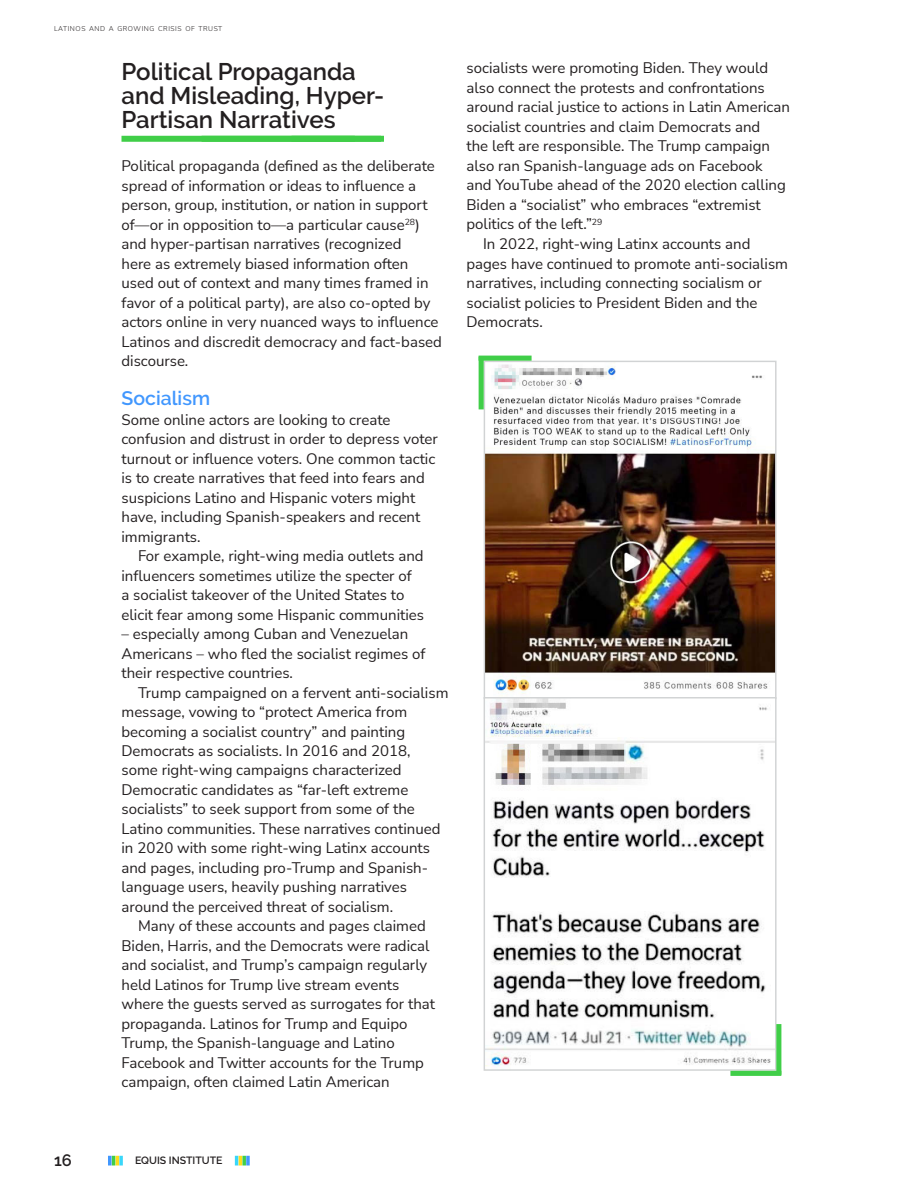
<style>
.page{position:relative;width:918px;height:1188px;background:#fff}
.page>*{position:absolute;margin:0;border:0;box-sizing:border-box;transform-origin:0 0}
.t1{font:600 24px/24px "Raleway";color:#231f20}
.t2{font:600 19.5px "Raleway";color:#4197fe}
.t3{font:600 16.5px "Raleway";color:#231f20}
.t4{font:15px/19.5px "Nunito Sans";color:#231f20}
.t5{font:600 10.5px "Raleway";color:#231f20}
.t6{font:300 6.9px "Nunito Sans";letter-spacing:.085em;color:#231f20}
</style>
<div class="page">
<svg style="left:119px;top:1156px;width:4px;height:10px"></svg>
<svg style="left:112px;top:1156px;width:7px;height:10px"></svg>
<svg style="left:108px;top:1156px;width:4px;height:10px"></svg>
<svg style="left:235px;top:1156px;width:7px;height:10px"></svg>
<svg style="left:242px;top:1156px;width:4px;height:10px"></svg>
<svg style="left:246px;top:1156px;width:4px;height:10px"></svg>
<div style="left:122px;top:136px;width:233px;height:6px;background:#40ce48"></div>
<div style="left:292px;top:136px;width:92px;height:6px;background:#40ce48"></div>
<img style="left:486px;top:364px;width:289px;height:703px">
<div style="left:484px;top:697px;width:293px;height:374px;border:1px solid #d1d3d4"></div>
<div style="left:730px;top:1071px;width:51px;height:5px;background:#40ce48"></div>
<div style="left:776px;top:1024px;width:5px;height:51px;background:#40ce48"></div>
<div style="left:479px;top:356px;width:53px;height:5px;background:#40ce48"></div>
<div style="left:479px;top:357px;width:5px;height:52px;background:#40ce48"></div>
<p class="t6" style="left:54px;top:24px;width:170px">LATINOS AND A GROWING CRISIS OF TRUST</p>
<h1 class="t1" style="left:122px;top:59px;width:264px">Political Propaganda and Misleading, Hyper-<br>Partisan Narratives</h1>
<p class="t4" style="left:122px;top:155px;width:322px">Political propaganda (defined as the deliberate spread of information or ideas to influence a person, group, institution, or nation in support of—or in opposition to—a particular cause<sup>28</sup>) and hyper-partisan narratives (recognized<br>here as extremely biased information often used out of context and many times framed in favor of a political party), are also co-opted by actors online in very nuanced ways to influence Latinos and discredit democracy and fact-based discourse.</p>
<h2 class="t2" style="left:122px;top:387px;width:90px">Socialism</h2>
<p class="t4" style="left:122px;top:409px;width:318px">Some online actors are looking to create confusion and distrust in order to depress voter turnout or influence voters. One common tactic is to create narratives that feed into fears and suspicions Latino and Hispanic voters might have, including Spanish-speakers and recent immigrants.</p>
<p class="t4" style="left:122px;top:545px;width:304px;text-indent:16px">For example, right-wing media outlets and influencers sometimes utilize the specter of<br>a socialist takeover of the United States to elicit fear among some Hispanic communities</p>
<p class="t4" style="left:122px;top:623px;width:306px">– especially among Cuban and Venezuelan<br>Americans – who fled the socialist regimes of their respective countries.</p>
<p class="t4" style="left:138px;top:682px;width:312px">Trump campaigned on a fervent anti-socialism</p>
<p class="t4" style="left:122px;top:701px;width:287px">message, vowing to “protect America from</p>
<p class="t4" style="left:122px;top:721px;width:285px">becoming a socialist country” and painting</p>
<p class="t4" style="left:122px;top:740px;width:291px">Democrats as socialists. In 2016 and 2018,</p>
<p class="t4" style="left:122px;top:760px;width:282px">some right-wing campaigns characterized</p>
<p class="t4" style="left:122px;top:779px;width:288px">Democratic candidates as “far-left extreme</p>
<p class="t4" style="left:122px;top:799px;width:295px">socialists” to seek support from some of the</p>
<p class="t4" style="left:122px;top:818px;width:321px">Latino communities. These narratives continued</p>
<p class="t4" style="left:122px;top:838px;width:310px">in 2020 with some right-wing Latinx accounts</p>
<p class="t4" style="left:122px;top:857px;width:308px">and pages, including pro-Trump and Spanish-</p>
<p class="t4" style="left:122px;top:877px;width:287px">language users, heavily pushing narratives</p>
<p class="t4" style="left:122px;top:896px;width:273px">around the perceived threat of socialism.</p>
<p class="t4" style="left:138px;top:916px;width:289px">Many of these accounts and pages claimed</p>
<p class="t4" style="left:122px;top:935px;width:309px">Biden, Harris, and the Democrats were radical</p>
<p class="t4" style="left:122px;top:955px;width:307px">and socialist, and Trump’s campaign regularly</p>
<p class="t4" style="left:122px;top:974px;width:279px">held Latinos for Trump live stream events</p>
<p class="t4" style="left:122px;top:994px;width:315px">where the guests served as surrogates for that</p>
<p class="t4" style="left:122px;top:1013px;width:287px">propaganda. Latinos for Trump and Equipo</p>
<p class="t4" style="left:122px;top:1033px;width:275px">Trump, the Spanish-language and Latino</p>
<p class="t4" style="left:122px;top:1052px;width:304px">Facebook and Twitter accounts for the Trump</p>
<p class="t4" style="left:122px;top:1072px;width:270px">campaign, often claimed Latin American</p>
<p class="t4" style="left:466px;top:58px;width:303px">socialists were promoting Biden. They would</p>
<p class="t4" style="left:466px;top:77px;width:300px">also connect the protests and confrontations</p>
<p class="t4" style="left:466px;top:97px;width:325px">around racial justice to actions in Latin American</p>
<p class="t4" style="left:466px;top:116px;width:295px">socialist countries and claim Democrats and</p>
<p class="t4" style="left:466px;top:136px;width:305px">the left are responsible. The Trump campaign</p>
<p class="t4" style="left:466px;top:155px;width:298px">also ran Spanish-language ads on Facebook</p>
<p class="t4" style="left:466px;top:175px;width:321px">and YouTube ahead of the 2020 election calling</p>
<p class="t4" style="left:466px;top:194px;width:296px">Biden a “socialist” who embraces “extremist</p>
<p class="t4" style="left:466px;top:214px;width:137px">politics of the left.”<sup>29</sup></p>
<p class="t4" style="left:483px;top:233px;width:269px">In 2022, right-wing Latinx accounts and</p>
<p class="t4" style="left:466px;top:253px;width:323px">pages have continued to promote anti-socialism</p>
<p class="t4" style="left:466px;top:272px;width:297px">narratives, including connecting socialism or</p>
<p class="t4" style="left:466px;top:292px;width:293px">socialist policies to President Biden and the</p>
<p class="t4" style="left:466px;top:311px;width:78px">Democrats.</p>
<p class="t3" style="left:54px;top:1150px;width:19px">16</p>
<p class="t5" style="left:135px;top:1154px;width:89px">EQUIS INSTITUTE</p>
</div>
